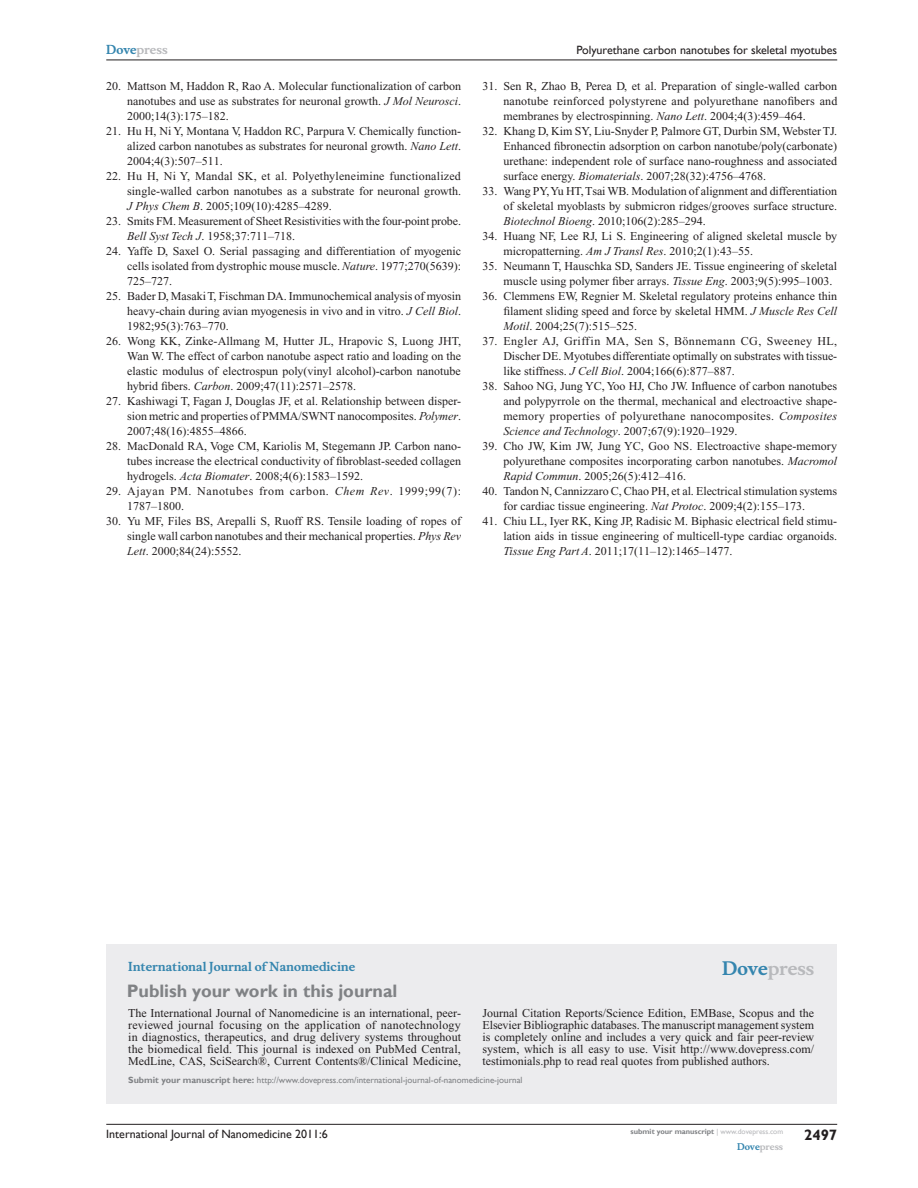
<style>
.page{position:relative;width:918px;height:1188px;background:#fff}
.page>*{position:absolute;margin:0;border:0;box-sizing:border-box;transform-origin:0 0}
.t1{font:700 18px "Gill Sans";color:#808285}
.t2{font:700 18px "Musee";color:#b8b9bc}
.t3{font:700 15px "Gill Sans";color:#231f20}
.t4{font:12px/15px "Times New Roman";color:#231f20;text-align:justify}
.t5{font:12px "Gill Sans";color:#231f20}
.t6{font:12px/15px "Times New Roman";letter-spacing:.05em;color:#231f20}
.t7{font:700 12px "Musee";color:#3485ae}
.t8{font:700 12px "Musee";color:#b8b9bc}
.t9{font:9px "Gill Sans";color:#808285}
.t10{font:700 9px "Musee";color:#b8b9bc}
.t11{font:700 7.5px "Gill Sans";color:#808285}
.s1{color:#3485ae}
.s2{font-style:italic}
.s3{font-weight:700}
.s4{font-weight:400;color:#b8b9bc}
</style>
<div class="page">
<div style="left:106px;top:944px;width:731px;height:159px;background:#ececee"></div>
<hr style="left:106px;top:1124px;width:731px;height:1px;background:#231f20">
<hr style="left:106px;top:60px;width:731px;height:1px;background:#231f20">
<p class="t8" style="left:106px;top:43px;width:63px"><span class="s1">Dove</span>press</p>
<p class="t4" style="left:127px;top:79px;width:335px;text-indent:-21px">20. Mattson M, Haddon R, Rao A. Molecular functionalization of carbon nanotubes and use as substrates for neuronal growth. <span class="s2">J Mol Neurosci</span>.<br>2000;14(3):175–182.</p>
<p class="t4" style="left:127px;top:124px;width:335px;text-indent:-21px">21. Hu H, Ni Y, Montana V, Haddon RC, Parpura V. Chemically function&shy;alized carbon nanotubes as substrates for neuronal growth. <span class="s2">Nano Lett</span>.<br>2004;4(3):507–511.</p>
<p class="t4" style="left:127px;top:169px;width:335px;text-indent:-21px">22. Hu H, Ni Y, Mandal SK, et al. Polyethyleneimine functionalized single-walled carbon nanotubes as a substrate for neuronal growth.<br><span class="s2">J Phys Chem B</span>. 2005;109(10):4285–4289.</p>
<p class="t4" style="left:127px;top:214px;width:335px;text-indent:-21px">23. Smits FM. Measurement of Sheet Resistivities with the four-point probe.<br><span class="s2">Bell Syst Tech J</span>. 1958;37:711–718.</p>
<p class="t4" style="left:127px;top:244px;width:335px;text-indent:-21px">24. Yaffe D, Saxel O. Serial passaging and differentiation of myogenic cells isolated from dystrophic mouse muscle. <span class="s2">Nature</span>. 1977;270(5639):<br>725–727.</p>
<p class="t4" style="left:127px;top:289px;width:335px;text-indent:-21px">25. Bader D, Masaki T, Fischman DA. Immunochemical analysis of myosin heavy-chain during avian myogenesis in vivo and in vitro. <span class="s2">J Cell Biol</span>.<br>1982;95(3):763–770.</p>
<p class="t4" style="left:127px;top:334px;width:335px;text-indent:-21px">26. Wong KK, Zinke-Allmang M, Hutter JL, Hrapovic S, Luong JHT, Wan W. The effect of carbon nanotube aspect ratio and loading on the elastic modulus of electrospun poly(vinyl alcohol)-carbon nanotube hybrid fibers. <span class="s2">Carbon</span>. 2009;47(11):2571–2578.</p>
<p class="t4" style="left:127px;top:394px;width:335px;text-indent:-21px">27. Kashiwagi T, Fagan J, Douglas JF, et al. Relationship between disper&shy;sion metric and properties of PMMA/SWNT nanocomposites. <span class="s2">Polymer</span>.<br>2007;48(16):4855–4866.</p>
<p class="t4" style="left:127px;top:439px;width:335px;text-indent:-21px">28. MacDonald RA, Voge CM, Kariolis M, Stegemann JP. Carbon nano&shy;tubes increase the electrical conductivity of fibroblast-seeded collagen hydrogels. <span class="s2">Acta Biomater</span>. 2008;4(6):1583–1592.</p>
<p class="t6" style="left:127px;top:484px;width:335px;text-indent:-21px">29. Ajayan PM. Nanotubes from carbon. <span class="s2">Chem Rev</span>. 1999;99(7):<br>1787–1800.</p>
<p class="t4" style="left:127px;top:514px;width:335px;text-indent:-21px">30. Yu MF, Files BS, Arepalli S, Ruoff RS. Tensile loading of ropes of single wall carbon nanotubes and their mechanical properties. <span class="s2">Phys Rev Lett</span>. 2000;84(24):5552.</p>
<p class="t5" style="left:576px;top:43px;width:262px">Polyurethane carbon nanotubes for skeletal myotubes</p>
<p class="t4" style="left:503px;top:79px;width:335px;text-indent:-21px">31. Sen R, Zhao B, Perea D, et al. Preparation of single-walled carbon nanotube reinforced polystyrene and polyurethane nanofibers and membranes by electrospinning. <span class="s2">Nano Lett</span>. 2004;4(3):459–464.</p>
<p class="t4" style="left:503px;top:124px;width:335px;text-indent:-21px">32. Khang D, Kim SY, Liu-Snyder P, Palmore GT, Durbin SM, Webster TJ.<br>Enhanced fibronectin adsorption on carbon nanotube/poly(carbonate) urethane: independent role of surface nano-roughness and associated surface energy. <span class="s2">Biomaterials</span>. 2007;28(32):4756–4768.</p>
<p class="t4" style="left:503px;top:184px;width:335px;text-indent:-21px">33. Wang PY, Yu HT, Tsai WB. Modulation of alignment and differentiation of skeletal myoblasts by submicron ridges/grooves surface structure.<br><span class="s2">Biotechnol Bioeng</span>. 2010;106(2):285–294.</p>
<p class="t4" style="left:503px;top:229px;width:335px;text-indent:-21px">34. Huang NF, Lee RJ, Li S. Engineering of aligned skeletal muscle by micropatterning. <span class="s2">Am J Transl Res</span>. 2010;2(1):43–55.</p>
<p class="t4" style="left:503px;top:259px;width:335px;text-indent:-21px">35. Neumann T, Hauschka SD, Sanders JE. Tissue engineering of skeletal muscle using polymer fiber arrays. <span class="s2">Tissue Eng</span>. 2003;9(5):995–1003.</p>
<p class="t4" style="left:503px;top:289px;width:335px;text-indent:-21px">36. Clemmens EW, Regnier M. Skeletal regulatory proteins enhance thin filament sliding speed and force by skeletal HMM. <span class="s2">J Muscle Res Cell Motil</span>. 2004;25(7):515–525.</p>
<p class="t4" style="left:503px;top:334px;width:335px;text-indent:-21px">37. Engler AJ, Griffin MA, Sen S, Bönnemann CG, Sweeney HL, Discher DE. Myotubes differentiate optimally on substrates with tissue&shy;like stiffness. <span class="s2">J Cell Biol</span>. 2004;166(6):877–887.</p>
<p class="t4" style="left:503px;top:379px;width:335px;text-indent:-21px">38. Sahoo NG, Jung YC, Yoo HJ, Cho JW. Influence of carbon nanotubes and polypyrrole on the thermal, mechanical and electroactive shape&shy;memory properties of polyurethane nanocomposites. <span class="s2">Composites Science and Technology</span>. 2007;67(9):1920–1929.</p>
<p class="t4" style="left:503px;top:439px;width:335px;text-indent:-21px">39. Cho JW, Kim JW, Jung YC, Goo NS. Electroactive shape-memory polyurethane composites incorporating carbon nanotubes. <span class="s2">Macromol Rapid Commun</span>. 2005;26(5):412–416.</p>
<p class="t4" style="left:503px;top:484px;width:335px;text-indent:-21px">40. Tandon N, Cannizzaro C, Chao PH, et al. Electrical stimulation systems for cardiac tissue engineering. <span class="s2">Nat Protoc</span>. 2009;4(2):155–173.</p>
<p class="t4" style="left:503px;top:514px;width:335px;text-indent:-21px">41. Chiu LL, Iyer RK, King JP, Radisic M. Biphasic electrical field stimu&shy;lation aids in tissue engineering of multicell-type cardiac organoids.<br><span class="s2">Tissue Eng Part A</span>. 2011;17(11–12):1465–1477.</p>
<p class="t7" style="left:128px;top:959px;width:228px">International Journal of Nanomedicine</p>
<h1 class="t1" style="left:127px;top:980px;width:272px">Publish your work in this journal</h1>
<h1 class="t2" style="left:722px;top:958px;width:94px"><span class="s1">Dove</span>press</h1>
<p class="t4" style="left:128px;top:1007px;width:334px;line-height:12px">The International Journal of Nanomedicine is an international, peer&shy;reviewed journal focusing on the application of nanotechnology in diagnostics, therapeutics, and drug delivery systems throughout the biomedical field. This journal is indexed on PubMed Central, MedLine, CAS, SciSearch®, Current Contents®/Clinical Medicine,</p>
<p class="t4" style="left:482px;top:1007px;width:333px;line-height:12px">Journal Citation Reports/Science Edition, EMBase, Scopus and the Elsevier Bibliographic databases. The manuscript management system is completely online and includes a very quick and fair peer-review system, which is all easy to use. Visit http://www.dovepress.com/ testimonials.php to read real quotes from published authors.</p>
<p class="t9" style="left:128px;top:1075px;width:396px"><span class="s3">Submit your manuscript here:</span> http://www.dovepress.com/international-journal-of-nanomedicine-journal</p>
<p class="t5" style="left:106px;top:1127px;width:223px">International Journal of Nanomedicine 2011:6</p>
<p class="t11" style="left:631px;top:1127px;width:154px">submit your manuscript <span class="s4">| www.dovepress.com</span></p>
<p class="t10" style="left:737px;top:1141px;width:48px"><span class="s1">Dove</span>press</p>
<p class="t3" style="left:804px;top:1126px;width:35px">2497</p>
</div>
